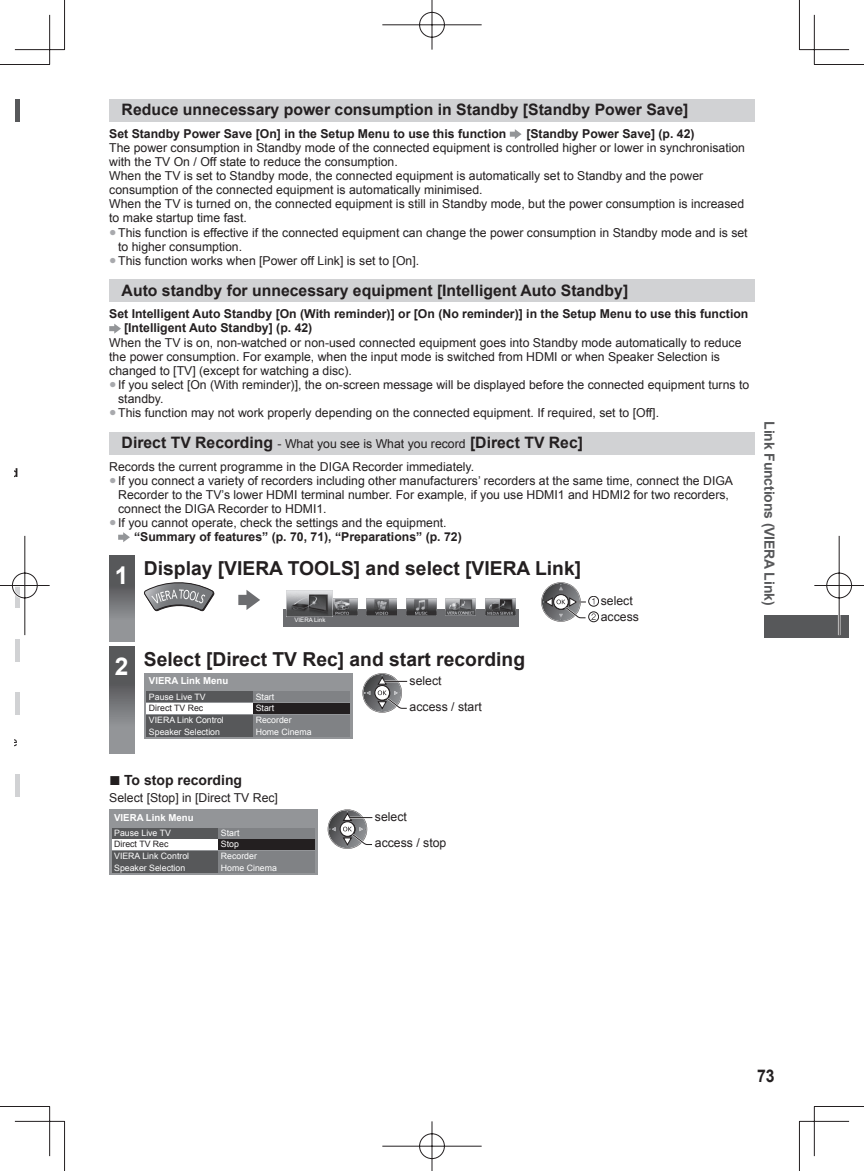
<style>
.page{position:relative;width:864px;height:1171px;background:#fff}
.page>*{position:absolute;margin:0;border:0;box-sizing:border-box;transform-origin:0 0}
.t1{font:700 19.25px "Arial";color:#231f20}
.t2{font:700 17.5px "Arial";color:#231f20;scale:.9 1}
.t3{font:700 15.75px "Arial";color:#231f20}
.t4{font:700 14px "Arial";letter-spacing:-.01em;color:#57585a}
.t5{font:700 14px "Arial";color:#231f20}
.t6{font:12.25px/14px "Arial";color:#231f20}
.t7{font:700 12.25px/14px "Arial";color:#231f20}
.t8{font:700 9.62px "Arial";color:#fff}
.t9{font:8.75px/11.7px "Arial";color:#fff}
.t10{font:8.75px "Arial";color:#231f20}
.t11{font:6.12px "Arial";color:#fff}
.s1{color:#a8a9ad}
.s2{font-weight:400;font-size:12.25px}
.s3{font-weight:700}
.s4{font-size:24.5px;color:#fff}
.s5{font-size:19.25px}
</style>
<div class="page">
<div style="left:764px;top:615px;width:84px;height:22px;background:#57585a"></div>
<div style="left:15px;top:99px;width:5px;height:23px;background:#57585a"></div>
<div style="left:15px;top:639px;width:5px;height:22px;background:#d1d2d4"></div>
<div style="left:15px;top:693px;width:5px;height:22px;background:#d1d2d4"></div>
<div style="left:15px;top:774px;width:5px;height:23px;background:#d1d2d4"></div>
<div style="left:109px;top:99px;width:645px;height:23px;background:#d1d2d4"></div>
<svg style="left:509px;top:129px;width:12px;height:10px"></svg>
<div style="left:109px;top:280px;width:645px;height:22px;background:#d1d2d4"></div>
<svg style="left:109px;top:324px;width:12px;height:10px"></svg>
<div style="left:109px;top:432px;width:645px;height:22px;background:#d1d2d4"></div>
<svg style="left:118px;top:532px;width:12px;height:10px"></svg>
<div style="left:109px;top:556px;width:25px;height:86px;background:linear-gradient(to bottom,#48484a,#9c9ea1)"></div>
<svg style="left:144px;top:582px;width:71px;height:29px"></svg>
<svg style="left:238px;top:590px;width:22px;height:20px"></svg>
<div style="left:283px;top:609px;width:235px;height:18px;background:#6c6d70"></div>
<img style="left:332px;top:598px;width:25px;height:17px">
<img style="left:366px;top:598px;width:30px;height:17px">
<img style="left:406px;top:598px;width:30px;height:17px">
<img style="left:485px;top:598px;width:30px;height:17px">
<img style="left:286px;top:591px;width:46px;height:25px">
<img style="left:445px;top:598px;width:30px;height:17px">
<div style="left:588px;top:596px;width:10px;height:10px;border:1px solid #231f20;border-radius:50%"></div>
<div style="left:588px;top:611px;width:10px;height:11px;border:1px solid #231f20;border-radius:50%"></div>
<svg style="left:541px;top:582px;width:54px;height:40px"></svg>
<svg style="left:109px;top:647px;width:25px;height:106px"></svg>
<div style="left:144px;top:673px;width:208px;height:65px;background:#939598"></div>
<div style="left:146px;top:691px;width:107px;height:11px;background:#57585a"></div>
<div style="left:146px;top:703px;width:107px;height:10px;background:#fff"></div>
<div style="left:146px;top:715px;width:107px;height:10px;background:#57585a"></div>
<div style="left:253px;top:691px;width:97px;height:11px;background:#808285"></div>
<div style="left:253px;top:703px;width:97px;height:10px;background:#231f20"></div>
<div style="left:253px;top:715px;width:97px;height:10px;background:#808285"></div>
<div style="left:146px;top:726px;width:107px;height:11px;background:#57585a"></div>
<div style="left:253px;top:726px;width:97px;height:11px;background:#808285"></div>
<svg style="left:362px;top:673px;width:46px;height:39px"></svg>
<div style="left:109px;top:809px;width:208px;height:65px;background:#939598"></div>
<div style="left:112px;top:828px;width:106px;height:10px;background:#57585a"></div>
<div style="left:112px;top:839px;width:106px;height:11px;background:#fff"></div>
<div style="left:112px;top:851px;width:106px;height:10px;background:#57585a"></div>
<div style="left:218px;top:828px;width:97px;height:10px;background:#808285"></div>
<div style="left:218px;top:839px;width:97px;height:11px;background:#231f20"></div>
<div style="left:218px;top:851px;width:97px;height:10px;background:#808285"></div>
<div style="left:112px;top:863px;width:106px;height:10px;background:#57585a"></div>
<div style="left:218px;top:863px;width:97px;height:10px;background:#808285"></div>
<svg style="left:327px;top:809px;width:46px;height:40px"></svg>
<hr style="left:0;top:64px;width:50px;height:1px;background:#231f20">
<hr style="left:814px;top:64px;width:49px;height:1px;background:#231f20">
<hr style="left:0;top:1106px;width:50px;height:1px;background:#231f20">
<hr style="left:814px;top:1106px;width:49px;height:1px;background:#231f20">
<hr style="left:64px;top:0;width:1px;height:50px;background:#231f20">
<hr style="left:64px;top:1121px;width:1px;height:50px;background:#231f20">
<hr style="left:798px;top:0;width:1px;height:50px;background:#231f20">
<hr style="left:798px;top:1121px;width:1px;height:50px;background:#231f20">
<hr style="left:15px;top:49px;width:49px;height:1px;background:#231f20">
<hr style="left:799px;top:49px;width:49px;height:1px;background:#231f20">
<hr style="left:15px;top:1121px;width:49px;height:1px;background:#231f20">
<hr style="left:799px;top:1121px;width:49px;height:1px;background:#231f20">
<hr style="left:49px;top:15px;width:1px;height:49px;background:#231f20">
<hr style="left:49px;top:1106px;width:1px;height:50px;background:#231f20">
<hr style="left:813px;top:15px;width:1px;height:49px;background:#231f20">
<hr style="left:813px;top:1106px;width:1px;height:50px;background:#231f20">
<svg style="left:382px;top:0;width:100px;height:50px"></svg>
<svg style="left:382px;top:1121px;width:100px;height:50px"></svg>
<svg style="left:0;top:535px;width:50px;height:101px"></svg>
<svg style="left:814px;top:535px;width:49px;height:102px"></svg>
<p class="t7" style="left:11px;top:465px;width:9px">d</p>
<p class="t6" style="left:11px;top:734px;width:8px">e</p>
<p class="t3" style="left:122px;top:101px;width:568px">Reduce unnecessary power consumption in Standby [Standby Power Save]</p>
<p class="t7" style="left:109px;top:127px;width:398px">Set Standby Power Save [On] in the Setup Menu to use this function</p>
<p class="t7" style="left:526px;top:127px;width:170px">[Standby Power Save] (p. 42)</p>
<p class="t6" style="left:109px;top:141px;width:637px">The power consumption in Standby mode of the connected equipment is controlled higher or lower in synchronisation with the TV On / Off state to reduce the consumption.<br>When the TV is set to Standby mode, the connected equipment is automatically set to Standby and the power consumption of the connected equipment is automatically minimised.<br>When the TV is turned on, the connected equipment is still in Standby mode, but the power consumption is increased to make startup time fast.</p>
<p class="t6" style="left:118px;top:225px;width:630px;text-indent:-9px"><span class="s1">●</span>This function is effective if the connected equipment can change the power consumption in Standby mode and is set to higher consumption.</p>
<p class="t6" style="left:109px;top:253px;width:311px"><span class="s1">●</span>This function works when [Power off Link] is set to [On].</p>
<p class="t3" style="left:122px;top:281px;width:508px">Auto standby for unnecessary equipment [Intelligent Auto Standby]</p>
<p class="t7" style="left:124px;top:307px;width:625px;text-indent:-15px">Set Intelligent Auto Standby [On (With reminder)] or [On (No reminder)] in the Setup Menu to use this function [Intelligent Auto Standby] (p. 42)</p>
<p class="t6" style="left:109px;top:335px;width:633px">When the TV is on, non-watched or non-used connected equipment goes into Standby mode automatically to reduce the power consumption. For example, when the input mode is switched from HDMI or when Speaker Selection is changed to [TV] (except for watching a disc).</p>
<p class="t6" style="left:118px;top:377px;width:632px;text-indent:-9px"><span class="s1">●</span>If you select [On (With reminder)], the on-screen message will be displayed before the connected equipment turns to standby.</p>
<p class="t6" style="left:109px;top:406px;width:551px"><span class="s1">●</span>This function may not work properly depending on the connected equipment. If required, set to [Off].</p>
<p class="t3" style="left:122px;top:434px;width:462px">Direct TV Recording <span class="s2">- What you see is What you record</span> [Direct TV Rec]</p>
<p class="t6" style="left:109px;top:459px;width:366px">Records the current programme in the DIGA Recorder immediately.</p>
<p class="t6" style="left:118px;top:473px;width:616px;text-indent:-9px"><span class="s1">●</span>If you connect a variety of recorders including other manufacturers’ recorders at the same time, connect the DIGA<br>Recorder to the TV’s lower HDMI terminal number. For example, if you use HDMI1 and HDMI2 for two recorders, connect the DIGA Recorder to HDMI1.</p>
<p class="t6" style="left:134px;top:515px;width:329px;text-indent:-25px"><span class="s1">●</span>If you cannot operate, check the settings and the equipment. <span class="s3">“Summary of features” (p. 70, 71), “Preparations” (p. 72)</span></p>
<h1 class="t1" style="left:115px;top:557px;width:467px"><span class="s4">1</span> Display [VIERA TOOLS] and select [VIERA Link]</h1>
<p class="t11" style="left:294px;top:616px;width:32px">VIERA Link</p>
<p class="t6" style="left:600px;top:593px;width:40px;line-height:15.6px">select access</p>
<h1 class="t1" style="left:115px;top:648px;width:411px"><span class="s4">2</span> Select [Direct TV Rec] and start recording</h1>
<p class="t8" style="left:149px;top:676px;width:81px">VIERA Link Menu</p>
<p class="t9" style="left:149px;top:691px;width:58px">Pause Live TV</p>
<p class="t10" style="left:149px;top:703px;width:56px">Direct TV Rec</p>
<p class="t9" style="left:149px;top:714px;width:76px">VIERA Link Control<br>Speaker Selection</p>
<p class="t6" style="left:409px;top:667px;width:74px;line-height:26.4px">select access / start</p>
<p class="t9" style="left:255px;top:691px;width:20px">Start</p>
<p class="t9" style="left:255px;top:702px;width:20px">Start</p>
<p class="t9" style="left:255px;top:726px;width:57px">Home Cinema</p>
<p class="t9" style="left:255px;top:714px;width:37px">Recorder</p>
<p class="t4" style="left:776px;top:421px;width:186px;rotate:90deg">Link Functions (VIERA Link)</p>
<p class="t5" style="left:109px;top:772px;width:134px"><span class="s5">■</span> To stop recording</p>
<p class="t6" style="left:109px;top:791px;width:170px">Select [Stop] in [Direct TV Rec]</p>
<p class="t8" style="left:114px;top:812px;width:81px">VIERA Link Menu</p>
<p class="t9" style="left:114px;top:827px;width:58px">Pause Live TV</p>
<p class="t10" style="left:114px;top:839px;width:56px">Direct TV Rec</p>
<p class="t9" style="left:114px;top:850px;width:76px">VIERA Link Control<br>Speaker Selection</p>
<p class="t9" style="left:221px;top:827px;width:20px">Start</p>
<p class="t9" style="left:221px;top:838px;width:19px">Stop</p>
<p class="t9" style="left:221px;top:862px;width:57px">Home Cinema</p>
<p class="t9" style="left:221px;top:850px;width:37px">Recorder</p>
<p class="t6" style="left:375px;top:803px;width:73px;line-height:26.4px">select access / stop</p>
<h2 class="t2" style="left:756px;top:1066px;width:21px">73</h2>
</div>
